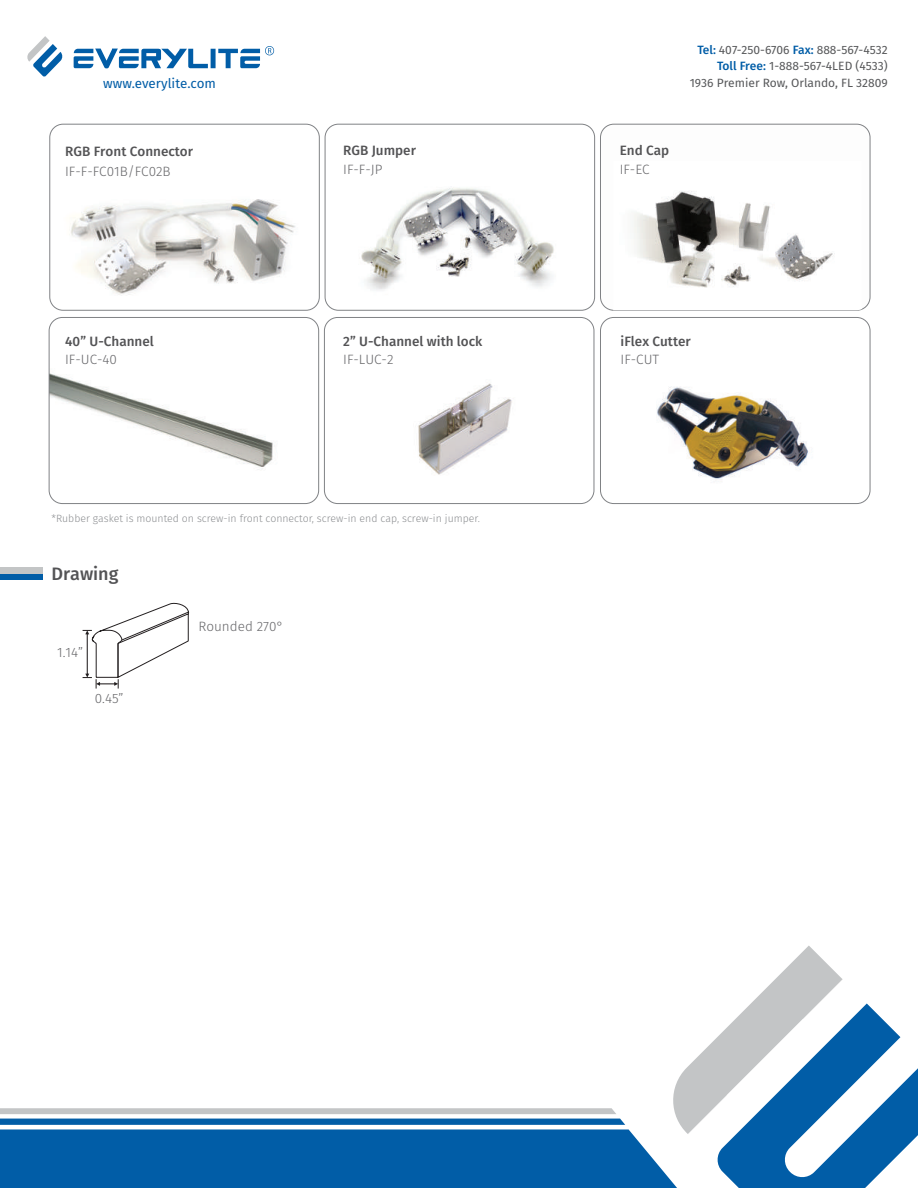
<style>
.page{position:relative;width:918px;height:1188px;background:#fff}
.page>*{position:absolute;margin:0;border:0;box-sizing:border-box;transform-origin:0 0}
.t1{font:500 18px "Fira Sans";color:#535355}
.t2{font:500 13.5px "Fira Sans";color:#535355}
.t3{font:300 13.5px "Fira Sans";color:#67676a}
.t4{font:13.35px "Fira Sans";color:#015da7}
.t5{font:12px/16.5px "Fira Sans";color:#57585a;text-align:right}
.t6{font:300 10.5px "Fira Sans";color:#8b8d90}
.s1{font-weight:500;color:#015da7}
</style>
<div class="page">
<img style="left:49px;top:145px;width:270px;height:179px">
<img style="left:361px;top:187px;width:193px;height:103px">
<img style="left:656px;top:387px;width:153px;height:93px">
<svg style="left:0;top:945px;width:918px;height:242px"></svg>
<svg style="left:74px;top:46px;width:200px;height:22px"></svg>
<svg style="left:27px;top:36px;width:36px;height:41px"></svg>
<div style="left:600px;top:124px;width:270px;height:186px;border:1px solid #808285;border-radius:13px"></div>
<img style="left:613px;top:191px;width:249px;height:119px">
<img style="left:50px;top:374px;width:269px;height:130px">
<img style="left:418px;top:383px;width:94px;height:92px">
<div style="left:50px;top:124px;width:270px;height:186px;border:1px solid #808285;border-radius:13px"></div>
<div style="left:325px;top:124px;width:270px;height:186px;border:1px solid #808285;border-radius:13px"></div>
<div style="left:0;top:573px;width:43px;height:7px;background:#015da7"></div>
<div style="left:0;top:567px;width:43px;height:6px;background:#c3c5c6"></div>
<svg style="left:82px;top:602px;width:107px;height:87px"></svg>
<div style="left:49px;top:317px;width:270px;height:187px;border:1px solid #808285;border-radius:13px"></div>
<div style="left:324px;top:317px;width:270px;height:187px;border:1px solid #808285;border-radius:13px"></div>
<div style="left:600px;top:317px;width:270px;height:187px;border:1px solid #808285;border-radius:13px"></div>
<p class="t5" style="left:697px;top:41px;width:192px"><span class="s1">Tel:</span> 407-250-6706 <span class="s1">Fax:</span> 888-567-4532<br><span class="s1">Toll Free:</span> 1-888-567-4LED (4533)</p>
<p class="t4" style="left:103px;top:74px;width:114px">www.everylite.com</p>
<p class="t5" style="left:690px;top:74px;width:199px">1936 Premier Row, Orlando, FL 32809</p>
<p class="t2" style="left:65px;top:142px;width:130px">RGB Front Connector</p>
<p class="t2" style="left:343px;top:140px;width:74px">RGB Jumper</p>
<p class="t2" style="left:620px;top:140px;width:51px">End Cap</p>
<p class="t3" style="left:65px;top:161px;width:107px">IF-F-FC01B/FC02B</p>
<p class="t3" style="left:343px;top:160px;width:41px">IF-F-JP</p>
<p class="t3" style="left:620px;top:160px;width:32px">IF-EC</p>
<p class="t2" style="left:65px;top:332px;width:90px">40” U-Channel</p>
<p class="t2" style="left:343px;top:332px;width:141px">2” U-Channel with lock</p>
<p class="t2" style="left:621px;top:332px;width:72px">iFlex Cutter</p>
<p class="t3" style="left:65px;top:350px;width:53px">IF-UC-40</p>
<p class="t3" style="left:343px;top:350px;width:52px">IF-LUC-2</p>
<p class="t3" style="left:621px;top:350px;width:40px">IF-CUT</p>
<p class="t6" style="left:51px;top:510px;width:430px">*Rubber gasket is mounted on screw-in front connector, screw-in end cap, screw-in jumper.</p>
<h1 class="t1" style="left:51px;top:561px;width:68px">Drawing</h1>
<p class="t3" style="left:57px;top:643px;width:27px">1.14”</p>
<p class="t3" style="left:95px;top:689px;width:30px">0.45”</p>
<p class="t3" style="left:198px;top:616px;width:87px">Rounded 270°</p>
</div>
